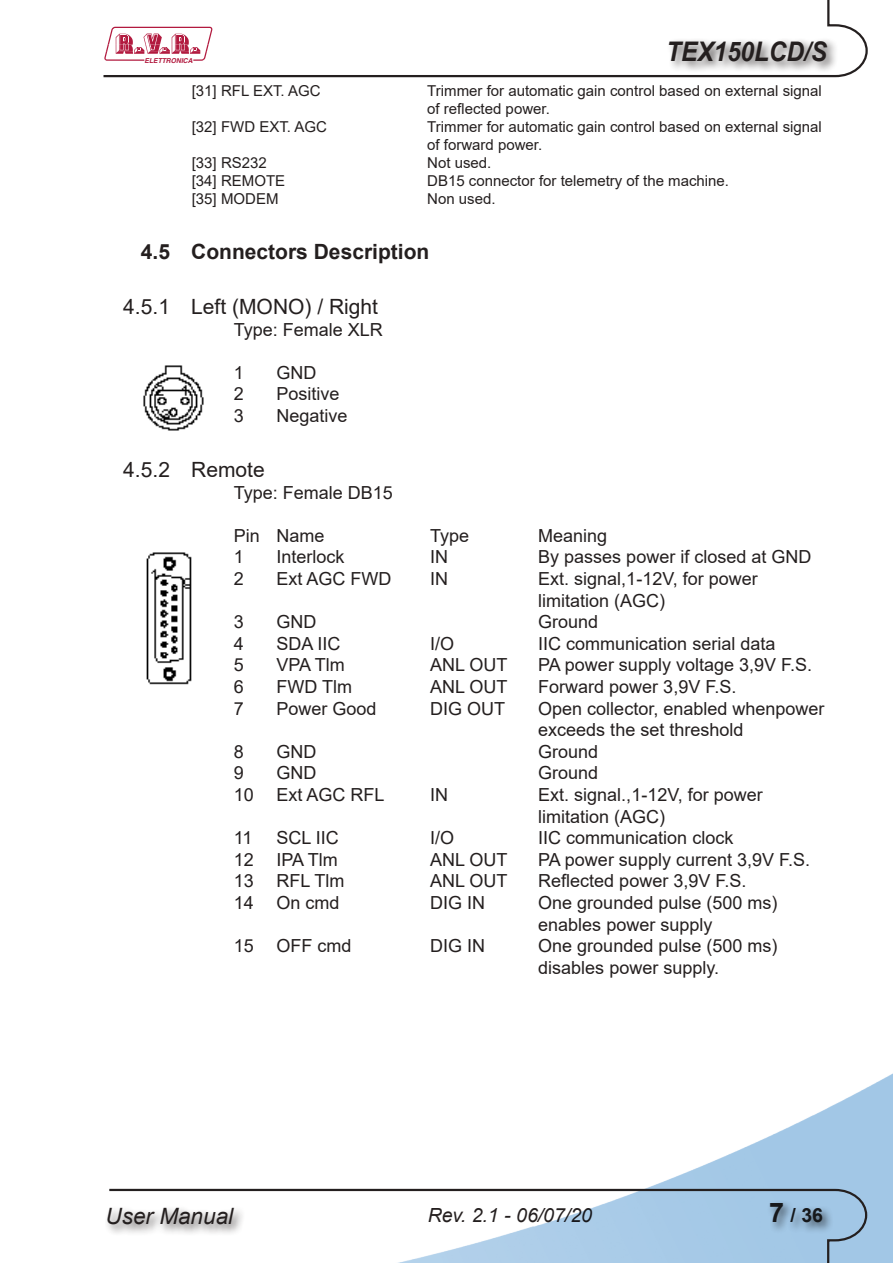
<style>
.page{position:relative;width:893px;height:1263px;background:#fff}
.page>*{position:absolute;margin:0;border:0;box-sizing:border-box;transform-origin:0 0}
.t1{font:italic 700 27px "Arial";color:#241f1f;scale:.9 1}
.t2{font:italic 22.5px "Arial";color:#241f1f}
.t3{font:21px "Arial";color:#241f1f}
.t4{font:700 21px "Arial";color:#241f1f}
.t5{font:italic 19.5px "Arial";color:#241f1f}
.t6{font:700 19.5px "Arial";color:#241f1f}
.t7{font:18px/21.6px "Arial";color:#241f1f}
.t8{font:15px/18px "Arial";color:#241f1f}
.t9{font:italic 700 6.75px "Helvetica";color:#b21a3f}
.s1{font-size:27px}
</style>
<div class="page">
<img style="left:647px;top:1073px;width:246px;height:190px">
<svg style="left:103px;top:0;width:765px;height:78px"></svg>
<svg style="left:109px;top:1188px;width:759px;height:75px"></svg>
<div style="left:666px;top:38px;width:173px;height:36px;background:#241f1f;opacity:.75"></div>
<svg style="left:104px;top:27px;width:108px;height:34px"></svg>
<div style="left:767px;top:1199px;width:67px;height:35px;background:#241f1f;opacity:.75"></div>
<div style="left:105px;top:1205px;width:141px;height:31px;background:#241f1f;opacity:.75"></div>
<img style="left:143px;top:365px;width:61px;height:66px">
<img style="left:146px;top:552px;width:46px;height:133px">
<p class="t9" style="left:144px;top:56px;width:50px">ELETTRONICA</p>
<h1 class="t1" style="left:666px;top:34px;width:180px">TEX150LCD/S</h1>
<p class="t8" style="left:192px;top:82px;width:130px">[31] RFL EXT. AGC</p>
<p class="t8" style="left:427px;top:82px;width:396px">Trimmer for automatic gain control based on external signal of reflected power.</p>
<p class="t8" style="left:192px;top:118px;width:137px">[32] FWD EXT. AGC</p>
<p class="t8" style="left:427px;top:118px;width:396px">Trimmer for automatic gain control based on external signal of forward power.</p>
<p class="t8" style="left:192px;top:154px;width:77px">[33] RS232</p>
<p class="t8" style="left:427px;top:154px;width:66px">Not used.</p>
<p class="t8" style="left:192px;top:172px;width:95px">[34] REMOTE</p>
<p class="t8" style="left:427px;top:172px;width:303px">DB15 connector for telemetry of the machine.</p>
<p class="t8" style="left:192px;top:190px;width:88px">[35] MODEM</p>
<p class="t8" style="left:427px;top:190px;width:70px">Non used.</p>
<p class="t4" style="left:141px;top:237px;width:290px">4.5 Connectors Description</p>
<p class="t3" style="left:123px;top:292px;width:256px">4.5.1 Left (MONO) / Right</p>
<p class="t7" style="left:234px;top:318px;width:151px">Type: Female XLR</p>
<p class="t7" style="left:234px;top:361px;width:12px">1</p>
<p class="t7" style="left:276px;top:361px;width:41px">GND</p>
<p class="t7" style="left:234px;top:383px;width:12px">2</p>
<p class="t7" style="left:276px;top:383px;width:65px">Positive</p>
<p class="t7" style="left:234px;top:405px;width:12px">3</p>
<p class="t7" style="left:276px;top:405px;width:73px">Negative</p>
<p class="t3" style="left:123px;top:455px;width:143px">4.5.2 Remote</p>
<p class="t7" style="left:234px;top:481px;width:161px">Type: Female DB15</p>
<p class="t7" style="left:234px;top:524px;width:92px">Pin Name</p>
<p class="t7" style="left:430px;top:524px;width:41px">Type</p>
<p class="t7" style="left:538px;top:524px;width:71px">Meaning</p>
<p class="t7" style="left:234px;top:546px;width:12px">1</p>
<p class="t7" style="left:276px;top:546px;width:70px">Interlock</p>
<p class="t7" style="left:430px;top:546px;width:19px">IN</p>
<p class="t7" style="left:538px;top:546px;width:275px">By passes power if closed at GND</p>
<p class="t7" style="left:234px;top:568px;width:12px">2</p>
<p class="t7" style="left:276px;top:568px;width:117px">Ext AGC FWD</p>
<p class="t7" style="left:430px;top:568px;width:19px">IN</p>
<p class="t7" style="left:538px;top:568px;width:221px">Ext. signal,1-12V, for power limitation (AGC)</p>
<p class="t7" style="left:234px;top:611px;width:12px">3</p>
<p class="t7" style="left:276px;top:611px;width:41px">GND</p>
<p class="t7" style="left:538px;top:611px;width:62px">Ground</p>
<p class="t7" style="left:234px;top:632px;width:12px">4</p>
<p class="t7" style="left:276px;top:632px;width:66px">SDA IIC</p>
<p class="t7" style="left:430px;top:632px;width:26px">I/O</p>
<p class="t7" style="left:538px;top:632px;width:239px">IIC communication serial data</p>
<p class="t7" style="left:234px;top:654px;width:12px">5</p>
<p class="t7" style="left:276px;top:654px;width:70px">VPA Tlm</p>
<p class="t7" style="left:430px;top:654px;width:79px">ANL OUT</p>
<p class="t7" style="left:538px;top:654px;width:275px">PA power supply voltage 3,9V F.S.</p>
<p class="t7" style="left:234px;top:676px;width:12px">6</p>
<p class="t7" style="left:276px;top:676px;width:77px">FWD Tlm</p>
<p class="t7" style="left:430px;top:676px;width:79px">ANL OUT</p>
<p class="t7" style="left:538px;top:676px;width:200px">Forward power 3,9V F.S.</p>
<p class="t7" style="left:234px;top:697px;width:12px">7</p>
<p class="t7" style="left:276px;top:697px;width:102px">Power Good</p>
<p class="t7" style="left:430px;top:697px;width:77px">DIG OUT</p>
<p class="t7" style="left:538px;top:697px;width:288px">Open collector, enabled whenpower exceeds the set threshold</p>
<p class="t7" style="left:234px;top:740px;width:12px">8</p>
<p class="t7" style="left:276px;top:740px;width:41px">GND</p>
<p class="t7" style="left:538px;top:740px;width:62px">Ground</p>
<p class="t7" style="left:234px;top:762px;width:12px">9</p>
<p class="t7" style="left:276px;top:762px;width:41px">GND</p>
<p class="t7" style="left:538px;top:762px;width:62px">Ground</p>
<p class="t7" style="left:234px;top:784px;width:22px">10</p>
<p class="t7" style="left:276px;top:784px;width:110px">Ext AGC RFL</p>
<p class="t7" style="left:430px;top:784px;width:19px">IN</p>
<p class="t7" style="left:538px;top:784px;width:226px">Ext. signal.,1-12V, for power limitation (AGC)</p>
<p class="t7" style="left:234px;top:827px;width:20px">11</p>
<p class="t7" style="left:276px;top:827px;width:64px">SCL IIC</p>
<p class="t7" style="left:430px;top:827px;width:26px">I/O</p>
<p class="t7" style="left:538px;top:827px;width:197px">IIC communication clock</p>
<p class="t7" style="left:234px;top:848px;width:22px">12</p>
<p class="t7" style="left:276px;top:848px;width:63px">IPA Tlm</p>
<p class="t7" style="left:430px;top:848px;width:79px">ANL OUT</p>
<p class="t7" style="left:538px;top:848px;width:273px">PA power supply current 3,9V F.S.</p>
<p class="t7" style="left:234px;top:870px;width:22px">13</p>
<p class="t7" style="left:276px;top:870px;width:69px">RFL Tlm</p>
<p class="t7" style="left:430px;top:870px;width:79px">ANL OUT</p>
<p class="t7" style="left:538px;top:870px;width:210px">Reflected power 3,9V F.S.</p>
<p class="t7" style="left:234px;top:892px;width:22px">14</p>
<p class="t7" style="left:276px;top:892px;width:65px">On cmd</p>
<p class="t7" style="left:430px;top:892px;width:57px">DIG IN</p>
<p class="t7" style="left:538px;top:892px;width:241px">One grounded pulse (500 ms) enables power supply</p>
<p class="t7" style="left:234px;top:935px;width:22px">15</p>
<p class="t7" style="left:276px;top:935px;width:77px">OFF cmd</p>
<p class="t7" style="left:430px;top:935px;width:57px">DIG IN</p>
<p class="t7" style="left:538px;top:935px;width:241px">One grounded pulse (500 ms) disables power supply.</p>
<p class="t2" style="left:106px;top:1202px;width:129px">User Manual</p>
<p class="t5" style="left:428px;top:1203px;width:166px">Rev. 2.1 - 06/07/20</p>
<p class="t6" style="left:769px;top:1202px;width:55px"><span class="s1">7</span> / 36</p>
</div>
